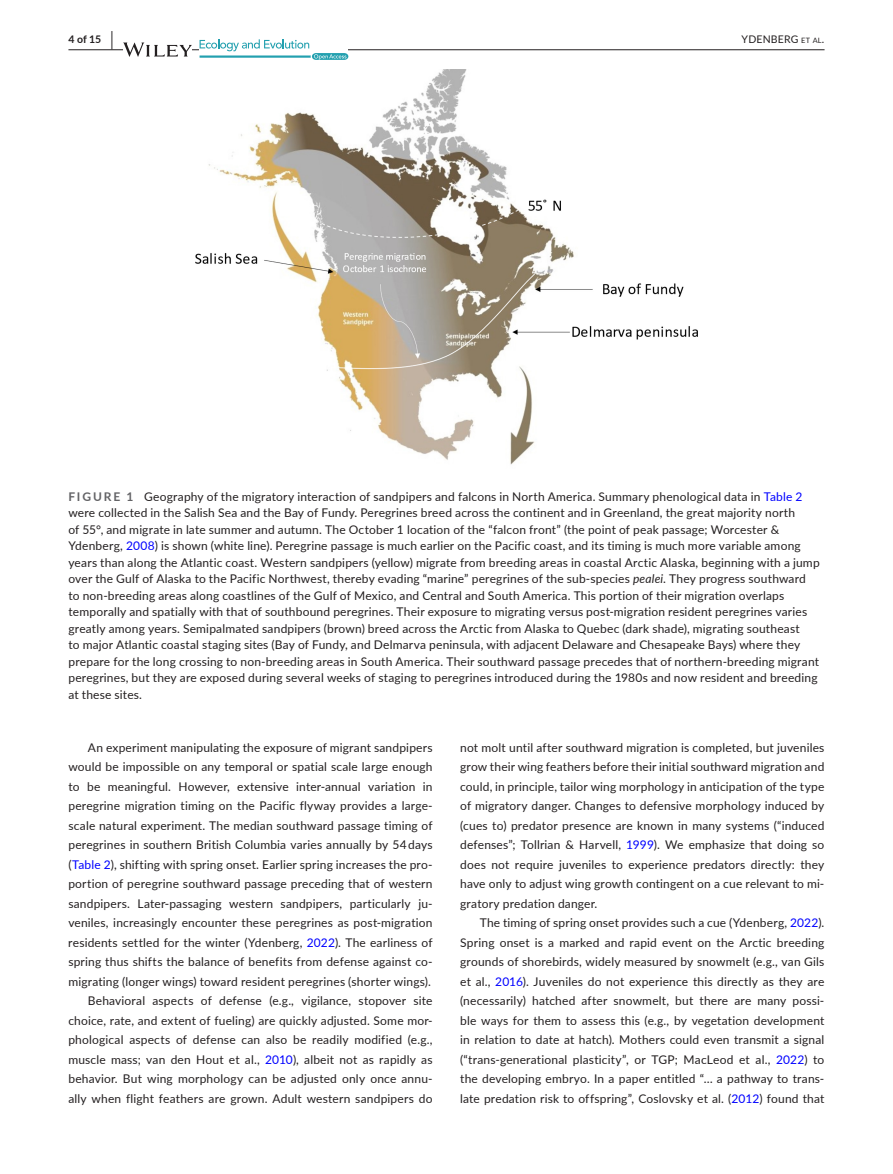
<style>
.page{position:relative;width:893px;height:1174px;background:#fff}
.page>*{position:absolute;margin:0;border:0;box-sizing:border-box;transform-origin:0 0}
.t1{font:12px/19.5px "Lato";letter-spacing:.015em;color:#231f20;text-align:justify}
.t2{font:10.5px "Lato";letter-spacing:.02em;color:#231f20}
.t3{font:700 10.5px "Lato";color:#231f20}
.s1{font-size:19.5px}
.s2{font-size:7.35px}
.s3{font-weight:700;color:#636366}
.s4{color:#00f}
.s5{font-style:italic}
</style>
<div class="page">
<hr style="left:68px;top:49px;width:756px;height:1px;background:#231f20">
<svg style="left:123px;top:42px;width:69px;height:15px"></svg>
<svg style="left:200px;top:39px;width:148px;height:21px"></svg>
<img style="left:196px;top:69px;width:501px;height:396px">
<p class="t3" style="left:68px;top:31px;width:46px">4 of 15 <span class="s1">|</span></p>
<p class="t2" style="left:742px;top:31px;width:84px">YDENBERG <span class="s2">et al</span>.</p>
<p class="t1" style="left:68px;top:487px;width:753px;line-height:16.5px;text-align:left"><span class="s3">FIGURE 1</span> Geography of the migratory interaction of sandpipers and falcons in North America. Summary phenological data in <span class="s4">Table 2 </span>were collected in the Salish Sea and the Bay of Fundy. Peregrines breed across the continent and in Greenland, the great majority north<br>of 55°, and migrate in late summer and autumn. The October 1 location of the “falcon front” (the point of peak passage; Worcester &amp; Ydenberg, <span class="s4">2008</span>) is shown (white line). Peregrine passage is much earlier on the Pacific coast, and its timing is much more variable among years than along the Atlantic coast. Western sandpipers (yellow) migrate from breeding areas in coastal Arctic Alaska, beginning with a jump over the Gulf of Alaska to the Pacific Northwest, thereby evading “marine” peregrines of the sub-species <span class="s5">pealei</span>. They progress southward to non-breeding areas along coastlines of the Gulf of Mexico, and Central and South America. This portion of their migration overlaps temporally and spatially with that of southbound peregrines. Their exposure to migrating versus post-migration resident peregrines varies greatly among years. Semipalmated sandpipers (brown) breed across the Arctic from Alaska to Quebec (dark shade), migrating southeast<br>to major Atlantic coastal staging sites (Bay of Fundy, and Delmarva peninsula, with adjacent Delaware and Chesapeake Bays) where they prepare for the long crossing to non-breeding areas in South America. Their southward passage precedes that of northern-breeding migrant peregrines, but they are exposed during several weeks of staging to peregrines introduced during the 1980s and now resident and breeding at these sites.</p>
<p class="t1" style="left:68px;top:737px;width:366px;text-align:right">An experiment manipulating the exposure of migrant sandpipers would be impossible on any temporal or spatial scale large enough to be meaningful. However, extensive inter-annual variation in peregrine migration timing on the Pacific flyway provides a large&shy;scale natural experiment. The median southward passage timing of peregrines in southern British Columbia varies annually by 54 days (<span class="s4">Table 2</span>), shifting with spring onset. Earlier spring increases the pro&shy;portion of peregrine southward passage preceding that of western sandpipers. Later-passaging western sandpipers, particularly ju&shy;veniles, increasingly encounter these peregrines as post-migration residents settled for the winter (Ydenberg, <span class="s4">2022</span>). The earliness of spring thus shifts the balance of benefits from defense against co&shy;migrating (longer wings) toward resident peregrines (shorter wings).<br>Behavioral aspects of defense (e.g., vigilance, stopover site choice, rate, and extent of fueling) are quickly adjusted. Some mor&shy;phological aspects of defense can also be readily modified (e.g., muscle mass; van den Hout et al., <span class="s4">2010</span>), albeit not as rapidly as behavior. But wing morphology can be adjusted only once annu&shy;ally when flight feathers are grown. Adult western sandpipers do</p>
<p class="t1" style="left:460px;top:737px;width:366px">not molt until after southward migration is completed, but juveniles grow their wing feathers before their initial southward migration and could, in principle, tailor wing morphology in anticipation of the type of migratory danger. Changes to defensive morphology induced by (cues to) predator presence are known in many systems (“induced defenses”; Tollrian &amp; Harvell, <span class="s4">1999</span>). We emphasize that doing so does not require juveniles to experience predators directly: they have only to adjust wing growth contingent on a cue relevant to mi&shy;gratory predation danger.</p>
<p class="t1" style="left:460px;top:912px;width:366px;text-indent:20px">The timing of spring onset provides such a cue (Ydenberg, <span class="s4">2022</span>).<br>Spring onset is a marked and rapid event on the Arctic breeding grounds of shorebirds, widely measured by snowmelt (e.g., van Gils et al., <span class="s4">2016</span>). Juveniles do not experience this directly as they are (necessarily) hatched after snowmelt, but there are many possi&shy;ble ways for them to assess this (e.g., by vegetation development in relation to date at hatch). Mothers could even transmit a signal (“trans-generational plasticity”, or TGP; MacLeod et al., <span class="s4">2022</span>) to the developing embryo. In a paper entitled “… a pathway to trans&shy;late predation risk to offspring”, Coslovsky et al. (<span class="s4">2012</span>) found that</p>
</div>
